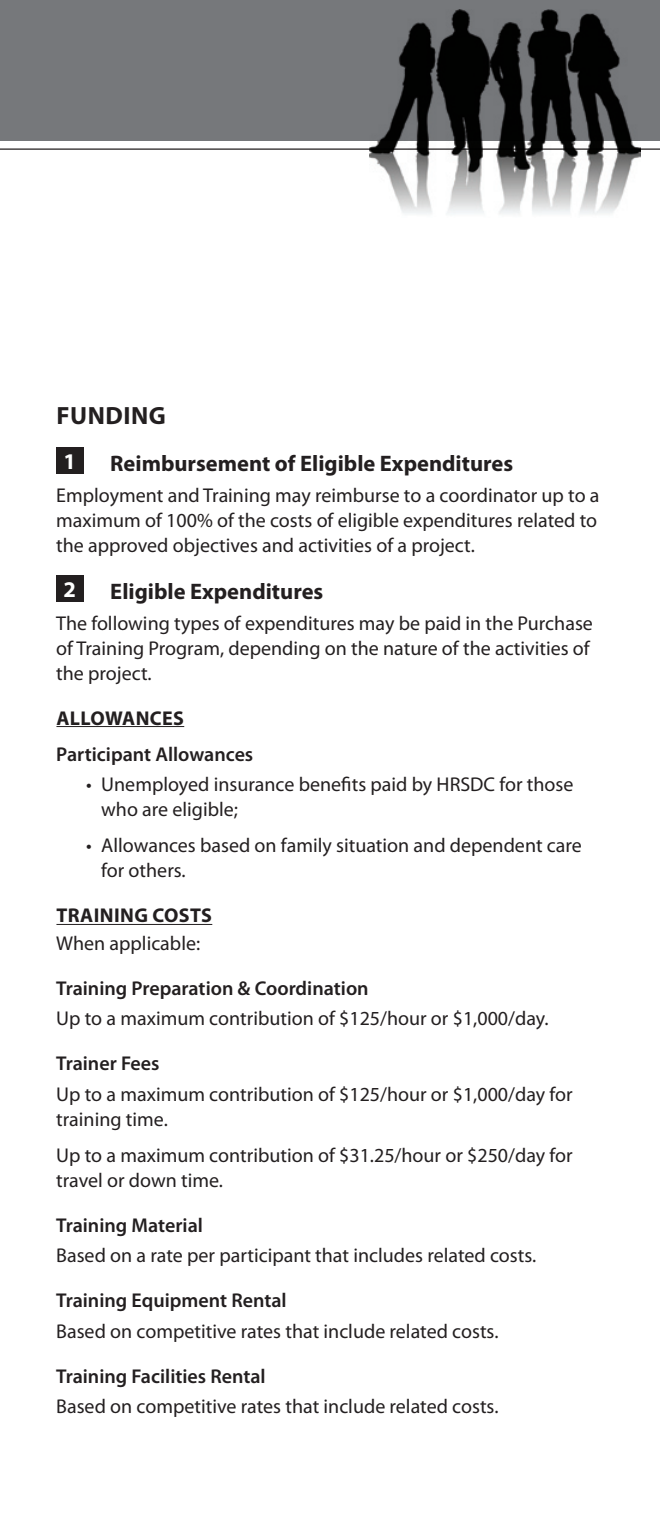
<style>
.page{position:relative;width:660px;height:1530px;background:#fff}
.page>*{position:absolute;margin:0;border:0;box-sizing:border-box;transform-origin:0 0}
._01-Title2{font:700 25px "Myriad Pro";letter-spacing:.02em;color:#231f20}
._01-Title3{font:700 22.5px "Myriad Pro";color:#231f20}
.t1{font:700 22.5px "Myriad Pro";color:#fff}
._03-body{font:20px/25px "Myriad Pro";color:#231f20}
._01-Title5{font:600 20px "Myriad Pro";color:#231f20}
._03-bullet{font:20px/25px "Myriad Pro";color:#231f20}
._01-Title4{font:700 20px "Myriad Pro";letter-spacing:.02em;color:#231f20}
</style>
<div class="page">
<div style="left:0;top:0;width:660px;height:141px;background:#76787b"></div>
<hr style="left:0;top:148px;width:660px;height:2px;background:#231f20">
<img style="left:369px;top:9px;width:272px;height:205px">
<hr style="left:56px;top:726px;width:128px;height:1px;background:#231f20">
<hr style="left:56px;top:924px;width:156px;height:1px;background:#231f20">
<div style="left:56px;top:447px;width:27px;height:27px;background:#231f20"></div>
<div style="left:56px;top:575px;width:27px;height:27px;background:#231f20"></div>
<p class="_01-Title2" style="left:56px;top:401px;width:111px">Funding</p>
<p class="t1" style="left:64px;top:449px;width:14px">1</p>
<p class="_01-Title3" style="left:110px;top:451px;width:404px">Reimbursement of Eligible Expenditures</p>
<p class="_03-body" style="left:56px;top:482px;width:545px;text-align:justify">Employment and Training may reimburse to a coordinator up to a maximum of 100% of the costs of eligible expenditures related to the approved objectives and activities of a project.</p>
<p class="t1" style="left:64px;top:576px;width:14px">2</p>
<p class="_01-Title3" style="left:110px;top:579px;width:215px">Eligible Expenditures</p>
<p class="_03-body" style="left:56px;top:610px;width:538px">The following types of expenditures may be paid in the Purchase of Training Program, depending on the nature of the activities of the project.</p>
<p class="_01-Title4" style="left:56px;top:707px;width:129px">Allowances</p>
<p class="_01-Title5" style="left:56px;top:743px;width:199px">Participant Allowances</p>
<p class="_03-bullet" style="left:101px;top:772px;width:474px;text-indent:-15px">• Unemployed insurance benefits paid by HRSDC for those who are eligible;</p>
<p class="_03-bullet" style="left:101px;top:833px;width:482px;text-indent:-15px">• Allowances based on family situation and dependent care for others.</p>
<p class="_01-Title4" style="left:56px;top:905px;width:157px">Training Costs</p>
<p class="_03-body" style="left:56px;top:930px;width:145px">When applicable:</p>
<p class="_01-Title5" style="left:56px;top:977px;width:314px">Training Preparation &amp; Coordination</p>
<p class="_03-body" style="left:56px;top:1006px;width:494px">Up to a maximum contribution of $125/hour or $1,000/day.</p>
<p class="_01-Title5" style="left:56px;top:1053px;width:105px">Trainer Fees</p>
<p class="_03-body" style="left:56px;top:1081px;width:518px">Up to a maximum contribution of $125/hour or $1,000/day for training time.</p>
<p class="_03-body" style="left:56px;top:1142px;width:518px">Up to a maximum contribution of $31.25/hour or $250/day for travel or down time.</p>
<p class="_01-Title5" style="left:56px;top:1214px;width:148px">Training Material</p>
<p class="_03-body" style="left:56px;top:1243px;width:481px">Based on a rate per participant that includes related costs.</p>
<p class="_01-Title5" style="left:56px;top:1290px;width:232px">Training Equipment Rental</p>
<p class="_03-body" style="left:56px;top:1318px;width:444px">Based on competitive rates that include related costs.</p>
<p class="_01-Title5" style="left:56px;top:1365px;width:211px">Training Facilities Rental</p>
<p class="_03-body" style="left:56px;top:1394px;width:444px">Based on competitive rates that include related costs.</p>
</div>
